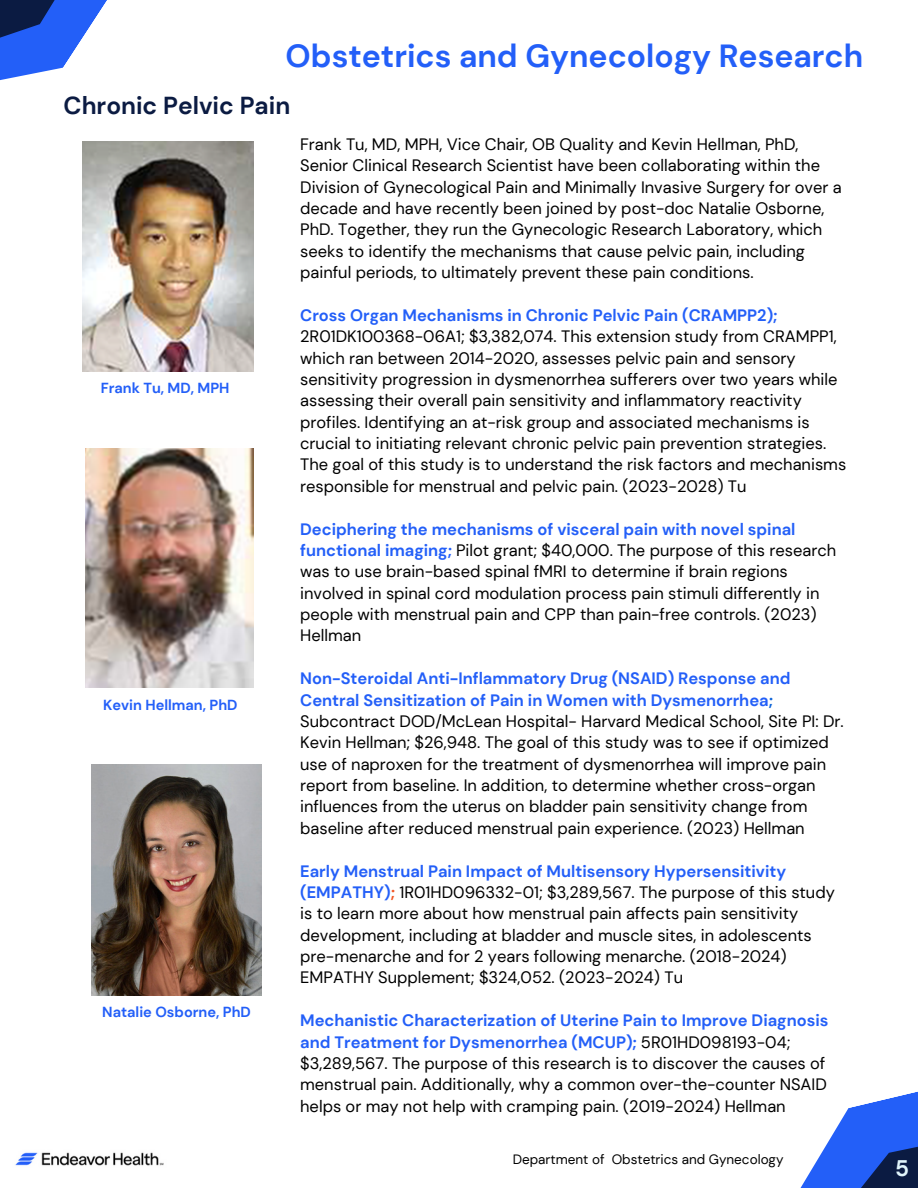
<style>
.page{position:relative;width:918px;height:1188px;background:#fff}
.page>*{position:absolute;margin:0;border:0;box-sizing:border-box;transform-origin:0 0}
.t1{font:700 31.95px "DM Sans";color:#235ff8}
.t2{font:700 24.45px "DM Sans";color:#0b1b42}
.t3{font:700 22.5px "DM Sans";color:#e1f5fc}
.t4{font:16.5px/21.3px "DM Sans";color:#000}
.t5{font:700 14.55px "DM Sans";color:#235ff8}
.t6{font:13.5px "DM Sans";color:#000}
.s1{font-weight:700;color:#235ff8}
.s2{font-weight:700;color:#0e64d8}
.s3{font-weight:700;color:#f15624}
</style>
<div class="page">
<svg style="left:800px;top:1091px;width:118px;height:97px;fill:#235ff8"></svg>
<svg style="left:0;top:0;width:254px;height:239px"></svg>
<img style="left:86px;top:448px;width:167px;height:240px">
<img style="left:82px;top:142px;width:171px;height:229px">
<img style="left:92px;top:765px;width:170px;height:230px">
<img style="left:15px;top:1152px;width:149px;height:14px">
<h3 class="t1" style="left:286px;top:35px;width:579px">Obstetrics and Gynecology Research</h3>
<h2 class="t2" style="left:64px;top:90px;width:228px">Chronic Pelvic Pain</h2>
<h3 class="t5" style="left:101px;top:379px;width:130px">Frank Tu, MD, MPH</h3>
<h3 class="t5" style="left:103px;top:695px;width:136px">Kevin Hellman, PhD</h3>
<p class="t5" style="left:102px;top:1003px;width:150px">Natalie Osborne, PhD</p>
<h3 class="t4" style="left:300px;top:134px;width:543px">Frank Tu, MD, MPH, Vice Chair, OB Quality and Kevin Hellman, PhD, Senior Clinical Research Scientist have been collaborating within the Division of Gynecological Pain and Minimally Invasive Surgery for over a decade and have recently been joined by post-doc Natalie Osborne, PhD. Together, they run the Gynecologic Research Laboratory, which seeks to identify the mechanisms that cause pelvic pain, including painful periods, to ultimately prevent these pain conditions.</h3>
<h3 class="t4" style="left:300px;top:305px;width:548px"><span class="s1">Cross Organ Mechanisms in Chronic Pelvic Pain (CRAMPP2); </span>2R01DK100368-06A1; $3,382,074. This extension study from CRAMPP1, which ran between 2014-2020, assesses pelvic pain and sensory sensitivity progression in dysmenorrhea sufferers over two years while assessing their overall pain sensitivity and inflammatory reactivity profiles. Identifying an at-risk group and associated mechanisms is crucial to initiating relevant chronic pelvic pain prevention strategies.<br>The goal of this study is to understand the risk factors and mechanisms responsible for menstrual and pelvic pain. (2023-2028) Tu</h3>
<p class="t4" style="left:300px;top:518px;width:538px"><span class="s1">Deciphering the mechanisms of visceral pain with novel spinal functional imaging;</span> Pilot grant; $40,000. The purpose of this research was to use brain-based spinal fMRI to determine if brain regions involved in spinal cord modulation process pain stimuli differently in people with menstrual pain and CPP than pain-free controls. (2023)<br>Hellman</p>
<h4 class="t4" style="left:300px;top:668px;width:545px"><span class="s1">Non-Steroidal Anti-Inflammatory Drug (NSAID) Response and Central Sensitization of Pain in Women with Dysmenorrhea</span><span class="s2">; </span>Subcontract DOD/McLean Hospital- Harvard Medical School, Site PI: Dr.<br>Kevin Hellman; $26,948. The goal of this study was to see if optimized use of naproxen for the treatment of dysmenorrhea will improve pain report from baseline. In addition, to determine whether cross-organ influences from the uterus on bladder pain sensitivity change from baseline after reduced menstrual pain experience. (2023) Hellman</h4>
<p class="t4" style="left:300px;top:860px;width:536px"><span class="s1">Early Menstrual Pain Impact of Multisensory Hypersensitivity (EMPATHY)</span><span class="s3">;</span> 1R01HD096332-01; $3,289,567. The purpose of this study is to learn more about how menstrual pain affects pain sensitivity development, including at bladder and muscle sites, in adolescents pre-menarche and for 2 years following menarche. (2018-2024)<br>EMPATHY Supplement; $324,052. (2023-2024) Tu</p>
<h4 class="t4" style="left:300px;top:1010px;width:530px"><span class="s1">Mechanistic Characterization of Uterine Pain to Improve Diagnosis and Treatment for Dysmenorrhea (MCUP);</span> 5R01HD098193-04; $3,289,567. The purpose of this research is to discover the causes of menstrual pain. Additionally, why a common over-the-counter NSAID helps or may not help with cramping pain. (2019-2024) Hellman</h4>
<p class="t6" style="left:513px;top:1151px;width:272px">Department of Obstetrics and Gynecology</p>
<h3 class="t3" style="left:895px;top:1154px;width:15px">5</h3>
</div>
